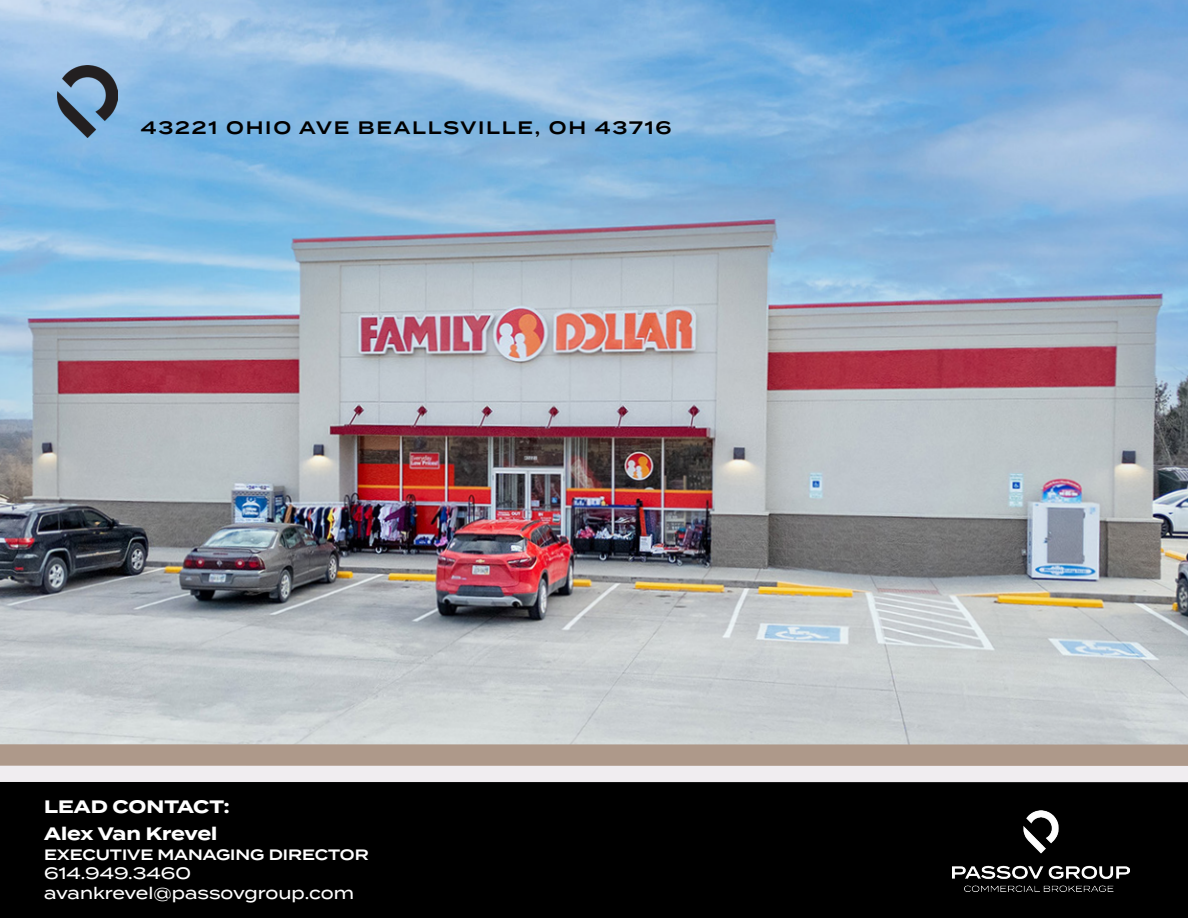
<style>
.page{position:relative;width:1188px;height:918px;background:#fff}
.page>*{position:absolute;margin:0;border:0;box-sizing:border-box;transform-origin:0 0}
.t1{font:600 18px "Termina";letter-spacing:.1em;color:#000}
.t2{font:700 18px/27.2px "Termina";color:#fff}
.t3{font:500 16.5px/19.8px "Termina";color:#fff}
.t4{font:600 15px "Termina";color:#fff}
</style>
<div class="page">
<img style="left:0;top:0;width:1188px;height:744px">
<div style="left:0;top:744px;width:1188px;height:174px;background:#ae998a"></div>
<div style="left:0;top:766px;width:1188px;height:152px;background:#f0edf0"></div>
<div style="left:0;top:782px;width:1188px;height:136px;background:#000"></div>
<img style="left:953px;top:811px;width:177px;height:80px">
<img style="left:57px;top:65px;width:60px;height:72px">
<p class="t1" style="left:141px;top:114px;width:532px">43221 OHIO AVE BEALLSVILLE, OH 43716</p>
<p class="t2" style="left:44px;top:793px;width:187px">LEAD CONTACT:<br>Alex Van Krevel</p>
<p class="t4" style="left:44px;top:843px;width:326px">EXECUTIVE MANAGING DIRECTOR</p>
<p class="t3" style="left:44px;top:863px;width:312px">614.949.3460 avankrevel@passovgroup.com</p>
</div>
